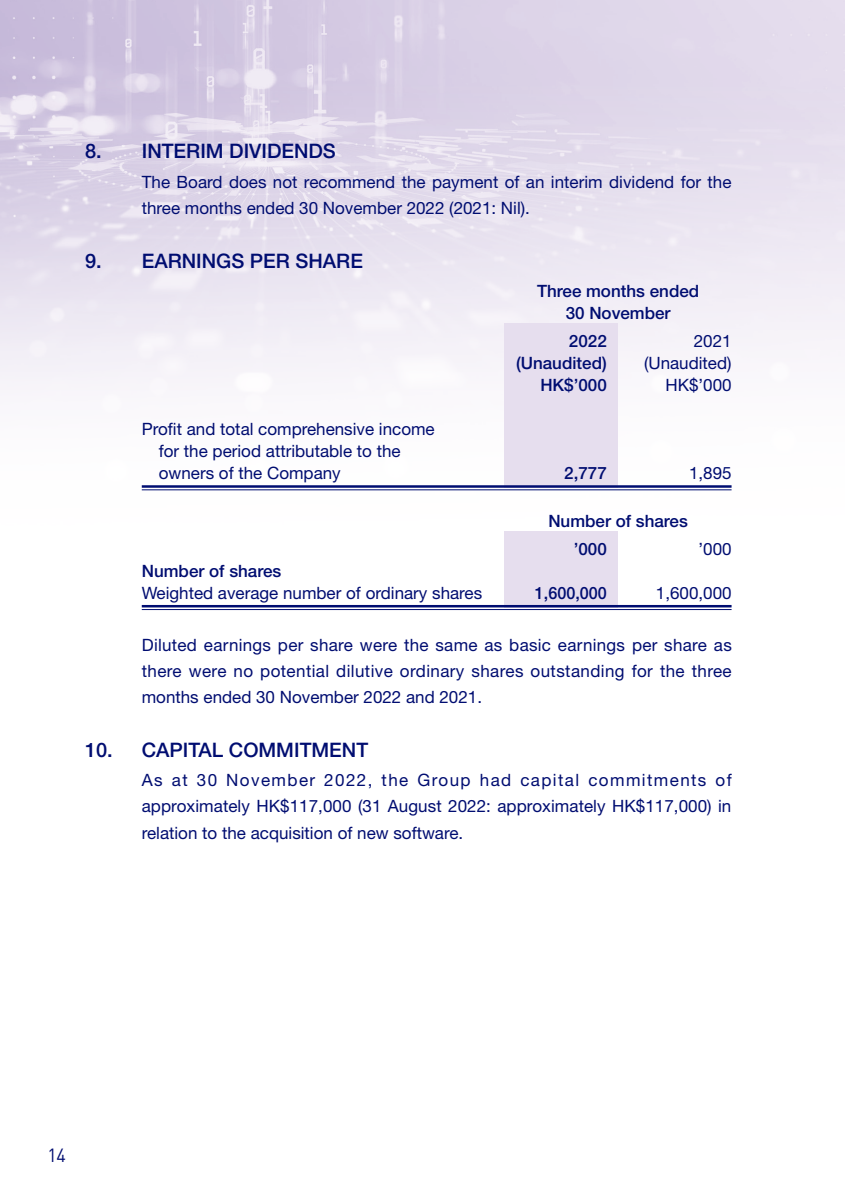
<style>
.page{position:relative;width:845px;height:1191px;background:#fff}
.page>*{position:absolute;margin:0;border:0;box-sizing:border-box;transform-origin:0 0}
.Subhead_1{font:500 20px "Helvetica Neue LT Std";color:#000d71}
.t1{font:18.8px "DINOT";color:#000d71;scale:.95 1}
.Body_Text{font:17px/26px "Helvetica Neue LT Std";color:#000d71;text-align:justify}
.Table_2_Colume{font:17px "Helvetica Neue LT Std";color:#000d71}
.Table_2_Colume-2{font:500 17px "Helvetica Neue LT Std";color:#000d71}
.Table_2_Colume-3{font:500 17px "Helvetica Neue LT Std";color:#000d71;scale:.95 1}
</style>
<div class="page">
<img style="left:0;top:0;width:844px;height:611px">
<div style="left:505px;top:323px;width:113px;height:165px;background:#e6deee"></div>
<div style="left:505px;top:531px;width:113px;height:76px;background:#e6deee"></div>
<hr style="left:142px;top:485px;width:589px;height:3px;background:#000d71">
<hr style="left:142px;top:489px;width:589px;height:1px;background:#000d71">
<hr style="left:142px;top:605px;width:589px;height:2px;background:#000d71">
<hr style="left:142px;top:609px;width:589px;height:1px;background:#000d71">
<p class="Subhead_1" style="left:85px;top:139px;width:252px">8. INTERIM DIVIDENDS</p>
<p class="Body_Text" style="left:142px;top:168px;width:591px">The Board does not recommend the payment of an interim dividend for the three months ended 30 November 2022 (2021: Nil).</p>
<p class="Subhead_1" style="left:85px;top:249px;width:279px">9. EARNINGS PER SHARE</p>
<p class="Table_2_Colume-2" style="left:537px;top:281px;width:164px">Three months ended</p>
<p class="Table_2_Colume-2" style="left:566px;top:303px;width:106px">30 November</p>
<p class="Table_2_Colume-2" style="left:569px;top:331px;width:39px">2022</p>
<p class="Table_2_Colume" style="left:694px;top:331px;width:39px">2021</p>
<p class="Table_2_Colume-2" style="left:516px;top:353px;width:92px">(Unaudited)</p>
<p class="Table_2_Colume" style="left:644px;top:353px;width:89px">(Unaudited)</p>
<p class="Table_2_Colume-2" style="left:540px;top:375px;width:68px">HK$’000</p>
<p class="Table_2_Colume" style="left:665px;top:375px;width:68px">HK$’000</p>
<p class="Table_2_Colume" style="left:142px;top:419px;width:294px">Profit and total comprehensive income</p>
<p class="Table_2_Colume" style="left:159px;top:441px;width:243px">for the period attributable to the</p>
<p class="Table_2_Colume" style="left:159px;top:463px;width:183px">owners of the Company</p>
<p class="Table_2_Colume-2" style="left:564px;top:463px;width:44px">2,777</p>
<p class="Table_2_Colume" style="left:689px;top:463px;width:44px">1,895</p>
<p class="Table_2_Colume-2" style="left:548px;top:511px;width:141px">Number of shares</p>
<p class="Table_2_Colume-2" style="left:574px;top:538px;width:35px">’000</p>
<p class="Table_2_Colume" style="left:698px;top:538px;width:35px">’000</p>
<p class="Table_2_Colume-2" style="left:142px;top:560px;width:141px">Number of shares</p>
<p class="Table_2_Colume" style="left:142px;top:582px;width:342px">Weighted average number of ordinary shares</p>
<p class="Table_2_Colume-3" style="left:535px;top:582px;width:77px">1,600,000</p>
<p class="Table_2_Colume" style="left:656px;top:582px;width:77px">1,600,000</p>
<p class="Body_Text" style="left:142px;top:631px;width:591px">Diluted earnings per share were the same as basic earnings per share as there were no potential dilutive ordinary shares outstanding for the three months ended 30 November 2022 and 2021.</p>
<p class="Subhead_1" style="left:85px;top:738px;width:285px">10. CAPITAL COMMITMENT</p>
<p class="Body_Text" style="left:142px;top:767px;width:591px">As at 30 November 2022, the Group had capital commitments of approximately HK$117,000 (31 August 2022: approximately HK$117,000) in relation to the acquisition of new software.</p>
<p class="t1" style="left:48px;top:1140px;width:21px">14</p>
</div>
